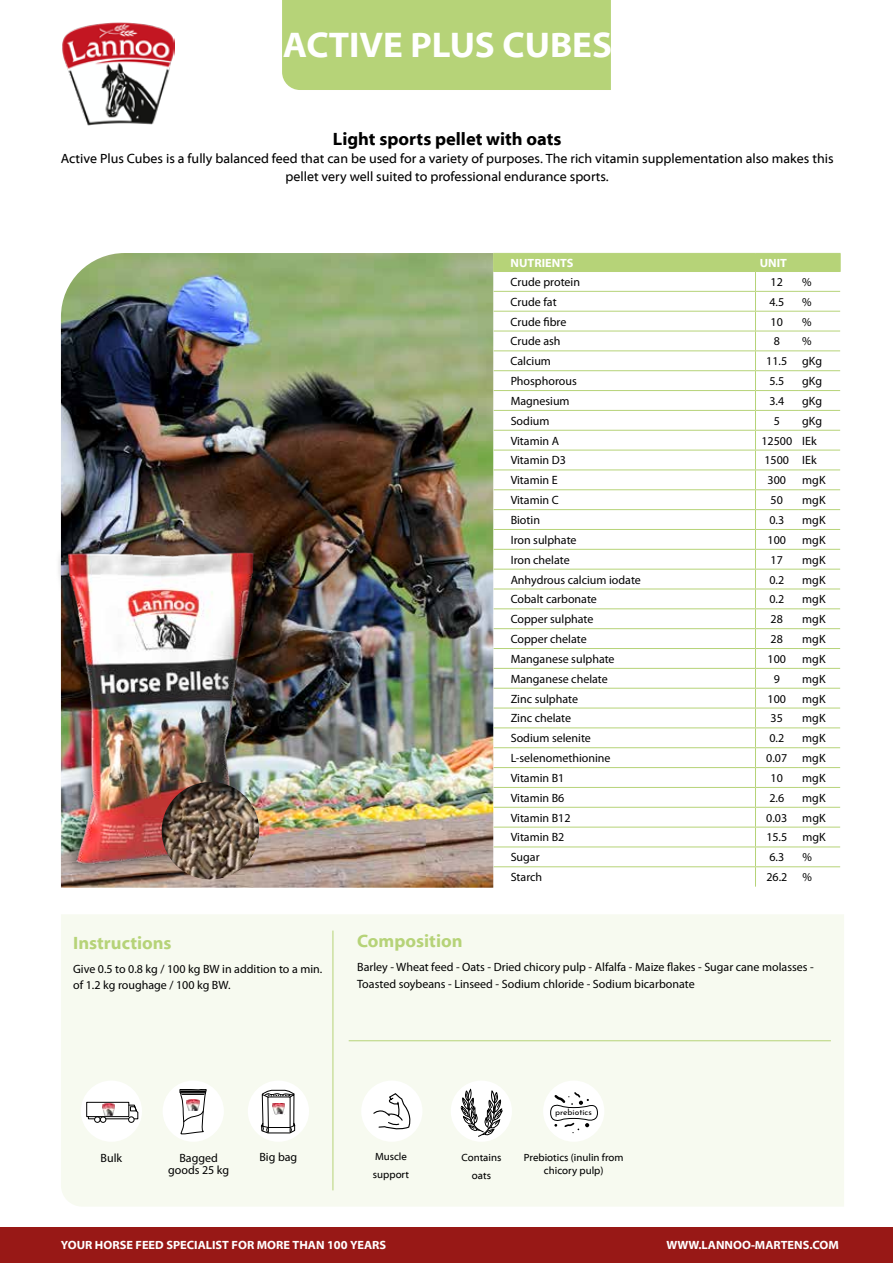
<style>
.page{position:relative;width:893px;height:1263px;background:#fff}
.page>*{position:absolute;margin:0;border:0;box-sizing:border-box;transform-origin:0 0}
.t1{font:700 36px "Myriad Web Pro";color:#fff}
.t2{font:700 18px "Myriad Web Pro";color:#000}
.t3{font:700 18px "Myriad Web Pro";color:#b6d378}
.t4{font:13.5px/18px "Myriad Web Pro";color:#000;text-align:center}
.t5{font:12px/16.5px "Myriad Pro";color:#000}
.t6{font:700 12px "Myriad Web Pro";color:#fff}
.t7{font:10.5px/18px "Myriad Web Pro";color:#000;text-align:center}
.t8{font:8.4px "Josefin Sans";color:#000}
</style>
<div class="page">
<div style="left:282px;top:0;width:329px;height:90px;background:#b6d378"></div>
<img style="left:61px;top:253px;width:432px;height:635px">
<div style="left:61px;top:914px;width:783px;height:292px;background:#f7faf0"></div>
<img style="left:58px;top:524px;width:221px;height:364px">
<img style="left:153px;top:773px;width:113px;height:113px">
<svg style="left:493px;top:253px;width:348px;height:634px"></svg>
<div style="left:0;top:1227px;width:893px;height:36px;background:#981816"></div>
<img style="left:62px;top:22px;width:112px;height:103px">
<hr style="left:333px;top:930px;width:1px;height:260px;background:#b6d378">
<hr style="left:349px;top:1040px;width:482px;height:1px;background:#b6d378">
<div style="left:163px;top:1080px;width:61px;height:62px;background:#fff;border-radius:50%"></div>
<svg style="left:179px;top:1089px;width:28px;height:46px"></svg>
<div style="left:248px;top:1080px;width:61px;height:62px;background:#fff;border-radius:50%"></div>
<svg style="left:261px;top:1089px;width:34px;height:45px"></svg>
<div style="left:81px;top:1080px;width:61px;height:62px;background:#fff;border-radius:50%"></div>
<div style="left:86px;top:1102px;width:43px;height:15px;border:1px solid #000"></div>
<div style="left:94px;top:1116px;width:7px;height:7px;border:1px solid #000;border-radius:50%"></div>
<div style="left:100px;top:1116px;width:6px;height:7px;border:1px solid #000;border-radius:50%"></div>
<svg style="left:88px;top:1116px;width:7px;height:3px"></svg>
<svg style="left:102px;top:1104px;width:37px;height:19px"></svg>
<div style="left:361px;top:1080px;width:61px;height:62px;background:#fff;border-radius:50%"></div>
<svg style="left:373px;top:1093px;width:38px;height:37px"></svg>
<div style="left:451px;top:1080px;width:61px;height:62px;background:#fff;border-radius:50%"></div>
<svg style="left:461px;top:1089px;width:42px;height:48px"></svg>
<div style="left:543px;top:1080px;width:61px;height:62px;background:#fff;border-radius:50%"></div>
<svg style="left:550px;top:1091px;width:48px;height:42px"></svg>
<h1 class="t1" style="left:283px;top:25px;width:331px">ACTIVE PLUS CUBES</h1>
<h2 class="t2" style="left:333px;top:129px;width:230px">Light sports pellet with oats</h2>
<p class="t4" style="left:61px;top:150px;width:774px">Active Plus Cubes is a fully balanced feed that can be used for a variety of purposes. The rich vitamin supplementation also makes this pellet very well suited to professional endurance sports.</p>
<h2 class="t3" style="left:73px;top:933px;width:100px">Instructions</h2>
<p class="t5" style="left:73px;top:960px;width:251px">Give 0.5 to 0.8 kg / 100 kg BW in addition to a min. of 1.2 kg roughage / 100 kg BW.</p>
<p class="t6" style="left:511px;top:256px;width:65px">NUTRIENTS</p>
<p class="t6" style="left:760px;top:256px;width:29px">UNIT</p>
<p class="t5" style="left:511px;top:273px;width:71px">Crude protein</p>
<p class="t5" style="left:771px;top:273px;width:14px">12</p>
<p class="t5" style="left:802px;top:273px;width:11px">%</p>
<p class="t5" style="left:511px;top:293px;width:47px">Crude fat</p>
<p class="t5" style="left:769px;top:293px;width:16px">4.5</p>
<p class="t5" style="left:802px;top:293px;width:11px">%</p>
<p class="t5" style="left:511px;top:313px;width:57px">Crude fibre</p>
<p class="t5" style="left:771px;top:313px;width:14px">10</p>
<p class="t5" style="left:802px;top:313px;width:11px">%</p>
<p class="t5" style="left:511px;top:333px;width:51px">Crude ash</p>
<p class="t5" style="left:774px;top:333px;width:8px">8</p>
<p class="t5" style="left:802px;top:333px;width:11px">%</p>
<p class="t5" style="left:511px;top:353px;width:42px">Calcium</p>
<p class="t5" style="left:766px;top:353px;width:22px">11.5</p>
<p class="t5" style="left:802px;top:353px;width:21px">gKg</p>
<p class="t5" style="left:511px;top:373px;width:68px">Phosphorous</p>
<p class="t5" style="left:769px;top:373px;width:16px">5.5</p>
<p class="t5" style="left:802px;top:373px;width:21px">gKg</p>
<p class="t5" style="left:511px;top:392px;width:60px">Magnesium</p>
<p class="t5" style="left:769px;top:392px;width:16px">3.4</p>
<p class="t5" style="left:802px;top:392px;width:21px">gKg</p>
<p class="t5" style="left:511px;top:412px;width:40px">Sodium</p>
<p class="t5" style="left:774px;top:412px;width:8px">5</p>
<p class="t5" style="left:802px;top:412px;width:21px">gKg</p>
<p class="t5" style="left:511px;top:432px;width:50px">Vitamin A</p>
<p class="t5" style="left:761px;top:432px;width:57px">12500 IEk</p>
<p class="t5" style="left:511px;top:452px;width:57px">Vitamin D3</p>
<p class="t5" style="left:764px;top:452px;width:54px">1500 IEk</p>
<p class="t5" style="left:511px;top:472px;width:48px">Vitamin E</p>
<p class="t5" style="left:767px;top:472px;width:20px">300</p>
<p class="t5" style="left:802px;top:472px;width:25px">mgK</p>
<p class="t5" style="left:511px;top:492px;width:50px">Vitamin C</p>
<p class="t5" style="left:771px;top:492px;width:14px">50</p>
<p class="t5" style="left:802px;top:492px;width:25px">mgK</p>
<p class="t5" style="left:511px;top:511px;width:31px">Biotin</p>
<p class="t5" style="left:769px;top:511px;width:16px">0.3</p>
<p class="t5" style="left:802px;top:511px;width:25px">mgK</p>
<p class="t5" style="left:511px;top:531px;width:67px">Iron sulphate</p>
<p class="t5" style="left:767px;top:531px;width:20px">100</p>
<p class="t5" style="left:802px;top:531px;width:25px">mgK</p>
<p class="t5" style="left:511px;top:551px;width:61px">Iron chelate</p>
<p class="t5" style="left:771px;top:551px;width:14px">17</p>
<p class="t5" style="left:802px;top:551px;width:25px">mgK</p>
<p class="t5" style="left:511px;top:571px;width:132px">Anhydrous calcium iodate</p>
<p class="t5" style="left:769px;top:571px;width:16px">0.2</p>
<p class="t5" style="left:802px;top:571px;width:25px">mgK</p>
<p class="t5" style="left:511px;top:591px;width:88px">Cobalt carbonate</p>
<p class="t5" style="left:769px;top:591px;width:16px">0.2</p>
<p class="t5" style="left:802px;top:591px;width:25px">mgK</p>
<p class="t5" style="left:511px;top:611px;width:84px">Copper sulphate</p>
<p class="t5" style="left:771px;top:611px;width:14px">28</p>
<p class="t5" style="left:802px;top:611px;width:25px">mgK</p>
<p class="t5" style="left:511px;top:630px;width:78px">Copper chelate</p>
<p class="t5" style="left:771px;top:630px;width:14px">28</p>
<p class="t5" style="left:802px;top:630px;width:25px">mgK</p>
<p class="t5" style="left:511px;top:650px;width:105px">Manganese sulphate</p>
<p class="t5" style="left:767px;top:650px;width:20px">100</p>
<p class="t5" style="left:802px;top:650px;width:25px">mgK</p>
<p class="t5" style="left:511px;top:670px;width:99px">Manganese chelate</p>
<p class="t5" style="left:774px;top:670px;width:8px">9</p>
<p class="t5" style="left:802px;top:670px;width:25px">mgK</p>
<p class="t5" style="left:511px;top:690px;width:69px">Zinc sulphate</p>
<p class="t5" style="left:767px;top:690px;width:20px">100</p>
<p class="t5" style="left:802px;top:690px;width:25px">mgK</p>
<p class="t5" style="left:511px;top:710px;width:62px">Zinc chelate</p>
<p class="t5" style="left:771px;top:710px;width:14px">35</p>
<p class="t5" style="left:802px;top:710px;width:25px">mgK</p>
<p class="t5" style="left:511px;top:730px;width:82px">Sodium selenite</p>
<p class="t5" style="left:769px;top:730px;width:16px">0.2</p>
<p class="t5" style="left:802px;top:730px;width:25px">mgK</p>
<p class="t5" style="left:511px;top:749px;width:101px">L-selenomethionine</p>
<p class="t5" style="left:766px;top:749px;width:22px">0.07</p>
<p class="t5" style="left:802px;top:749px;width:25px">mgK</p>
<p class="t5" style="left:511px;top:769px;width:55px">Vitamin B1</p>
<p class="t5" style="left:771px;top:769px;width:14px">10</p>
<p class="t5" style="left:802px;top:769px;width:25px">mgK</p>
<p class="t5" style="left:511px;top:789px;width:55px">Vitamin B6</p>
<p class="t5" style="left:769px;top:789px;width:16px">2.6</p>
<p class="t5" style="left:802px;top:789px;width:25px">mgK</p>
<p class="t5" style="left:511px;top:809px;width:61px">Vitamin B12</p>
<p class="t5" style="left:766px;top:809px;width:22px">0.03</p>
<p class="t5" style="left:802px;top:809px;width:25px">mgK</p>
<p class="t5" style="left:511px;top:829px;width:55px">Vitamin B2</p>
<p class="t5" style="left:766px;top:829px;width:22px">15.5</p>
<p class="t5" style="left:802px;top:829px;width:25px">mgK</p>
<p class="t5" style="left:511px;top:849px;width:30px">Sugar</p>
<p class="t5" style="left:769px;top:849px;width:16px">6.3</p>
<p class="t5" style="left:802px;top:849px;width:11px">%</p>
<p class="t5" style="left:511px;top:869px;width:33px">Starch</p>
<p class="t5" style="left:766px;top:869px;width:22px">26.2</p>
<p class="t5" style="left:802px;top:869px;width:11px">%</p>
<h2 class="t3" style="left:357px;top:931px;width:107px">Composition</h2>
<p class="t5" style="left:357px;top:959px;width:458px">Barley - Wheat feed - Oats - Dried chicory pulp - Alfalfa - Maize flakes - Sugar cane molasses -<br>Toasted soybeans - Linseed - Sodium chloride - Sodium bicarbonate</p>
<p class="t8" style="left:555px;top:1105px;width:38px">prebiotics</p>
<p class="t7" style="left:373px;top:1148px;width:38px;text-align:left">Muscle support</p>
<p class="t5" style="left:101px;top:1149px;width:23px">Bulk</p>
<p class="t5" style="left:259px;top:1149px;width:39px">Big bag</p>
<p class="t7" style="left:461px;top:1149px;width:41px">Contains oats</p>
<p class="t7" style="left:524px;top:1151px;width:101px;line-height:13.5px">Prebiotics (inulin from chicory pulp)</p>
<p class="t5" style="left:168px;top:1151px;width:63px;line-height:12px;text-align:center">Bagged goods 25 kg</p>
<p class="t6" style="left:61px;top:1239px;width:327px">YOUR HORSE FEED SPECIALIST FOR MORE THAN 100 YEARS</p>
<p class="t6" style="left:666px;top:1239px;width:174px">WWW.LANNOO-MARTENS.COM</p>
</div>
